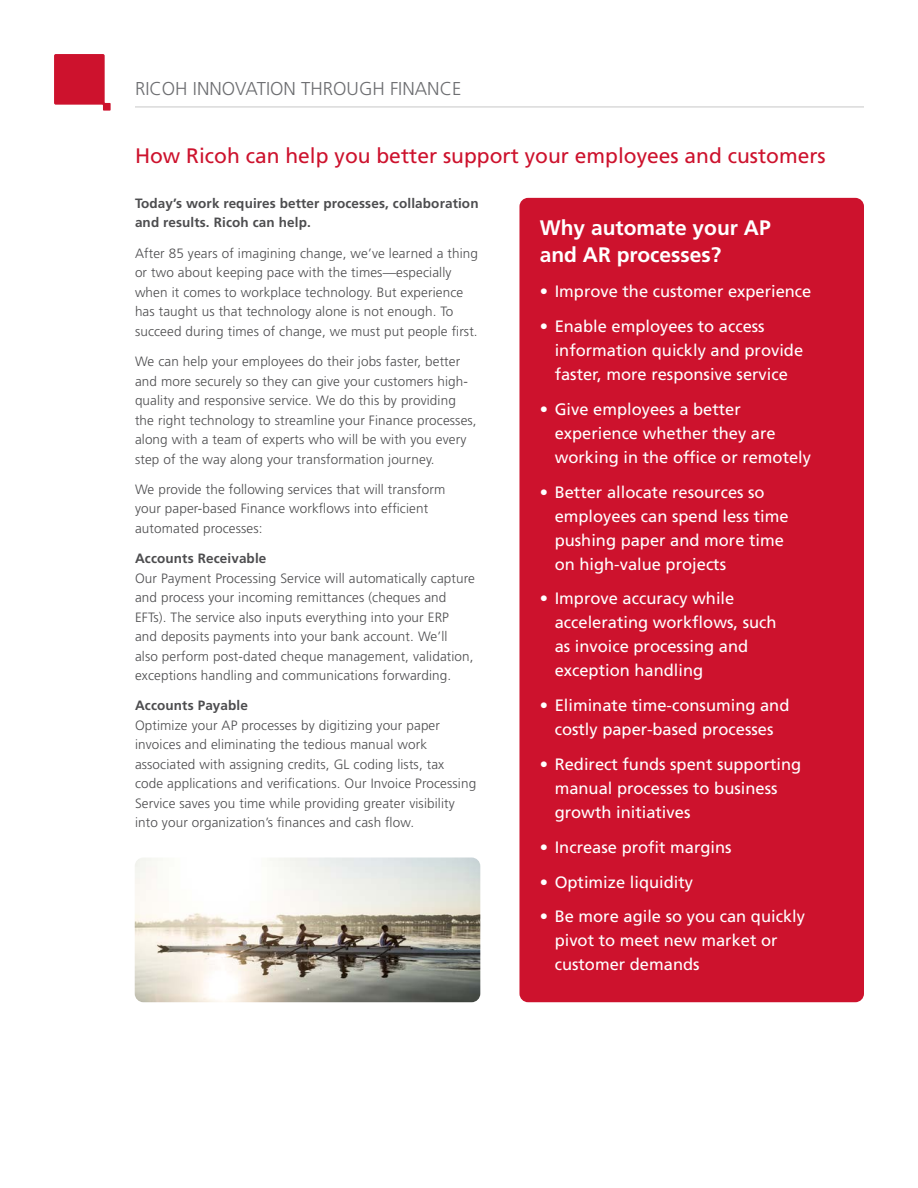
<style>
.page{position:relative;width:918px;height:1188px;background:#fff}
.page>*{position:absolute;margin:0;border:0;box-sizing:border-box;transform-origin:0 0}
.t1{font:21px "Frutiger LT Std";color:#cd122d}
.t2{font:700 21px/27px "Frutiger LT Std";color:#fff}
.t3{font:300 18.6px "Frutiger LT Std";color:#6d6e71}
.t4{font:16.5px/24px "Frutiger LT Std";color:#fff}
.t5{font:300 13.5px/19.5px "Frutiger LT Std";letter-spacing:.01em;color:#4d4d4f}
.t6{font:700 13.5px/19.5px "Frutiger LT Std";letter-spacing:.01em;color:#4d4d4f}
</style>
<div class="page">
<hr style="left:135px;top:106px;width:729px;height:2px;background:#dadada">
<svg style="left:54px;top:54px;width:57px;height:57px"></svg>
<div style="left:519px;top:198px;width:345px;height:804px;background:#cd122d;border-radius:9px"></div>
<img style="left:135px;top:858px;width:345px;height:144px">
<h2 class="t3" style="left:135px;top:78px;width:328px">RICOH INNOVATION THROUGH FINANCE</h2>
<h1 class="t1" style="left:135px;top:143px;width:692px">How Ricoh can help you better support your employees and customers</h1>
<p class="t6" style="left:135px;top:194px;width:345px">Today’s work requires better processes, collaboration and results. Ricoh can help.</p>
<p class="t5" style="left:135px;top:244px;width:345px">After 85 years of imagining change, we’ve learned a thing or two about keeping pace with the times—especially when it comes to workplace technology. But experience has taught us that technology alone is not enough. To succeed during times of change, we must put people first.</p>
<p class="t5" style="left:135px;top:352px;width:343px">We can help your employees do their jobs faster, better and more securely so they can give your customers high&shy;quality and responsive service. We do this by providing the right technology to streamline your Finance processes, along with a team of experts who will be with you every step of the way along your transformation journey.</p>
<p class="t5" style="left:135px;top:480px;width:312px">We provide the following services that will transform your paper-based Finance workflows into efficient automated processes:</p>
<p class="t6" style="left:135px;top:549px;width:133px">Accounts Receivable</p>
<p class="t5" style="left:135px;top:568px;width:342px">Our Payment Processing Service will automatically capture and process your incoming remittances (cheques and EFTs). The service also inputs everything into your ERP<br>and deposits payments into your bank account. We’ll<br>also perform post-dated cheque management, validation, exceptions handling and communications forwarding.</p>
<p class="t6" style="left:135px;top:696px;width:115px">Accounts Payable</p>
<p class="t5" style="left:135px;top:716px;width:343px">Optimize your AP processes by digitizing your paper invoices and eliminating the tedious manual work associated with assigning credits, GL coding lists, tax<br>code applications and verifications. Our Invoice Processing Service saves you time while providing greater visibility into your organization’s finances and cash flow.</p>
<h1 class="t2" style="left:540px;top:215px;width:233px">Why automate your AP and AR processes?</h1>
<p class="t4" style="left:540px;top:280px;width:273px">• Improve the customer experience</p>
<p class="t4" style="left:555px;top:314px;width:250px;text-indent:-15px">• Enable employees to access information quickly and provide faster, more responsive service</p>
<p class="t4" style="left:555px;top:397px;width:258px;text-indent:-15px">• Give employees a better experience whether they are working in the office or remotely</p>
<p class="t4" style="left:555px;top:480px;width:235px;text-indent:-15px">• Better allocate resources so employees can spend less time pushing paper and more time on high-value projects</p>
<p class="t4" style="left:555px;top:587px;width:223px;text-indent:-15px">• Improve accuracy while accelerating workflows, such as invoice processing and exception handling</p>
<p class="t4" style="left:540px;top:694px;width:251px;text-align:center">• Eliminate time-consuming and costly paper-based processes</p>
<p class="t4" style="left:555px;top:752px;width:248px;text-indent:-15px">• Redirect funds spent supporting manual processes to business growth initiatives</p>
<p class="t4" style="left:540px;top:835px;width:193px">• Increase profit margins</p>
<p class="t4" style="left:540px;top:870px;width:155px">• Optimize liquidity</p>
<p class="t4" style="left:555px;top:905px;width:252px;text-indent:-15px">• Be more agile so you can quickly pivot to meet new market or customer demands</p>
</div>
